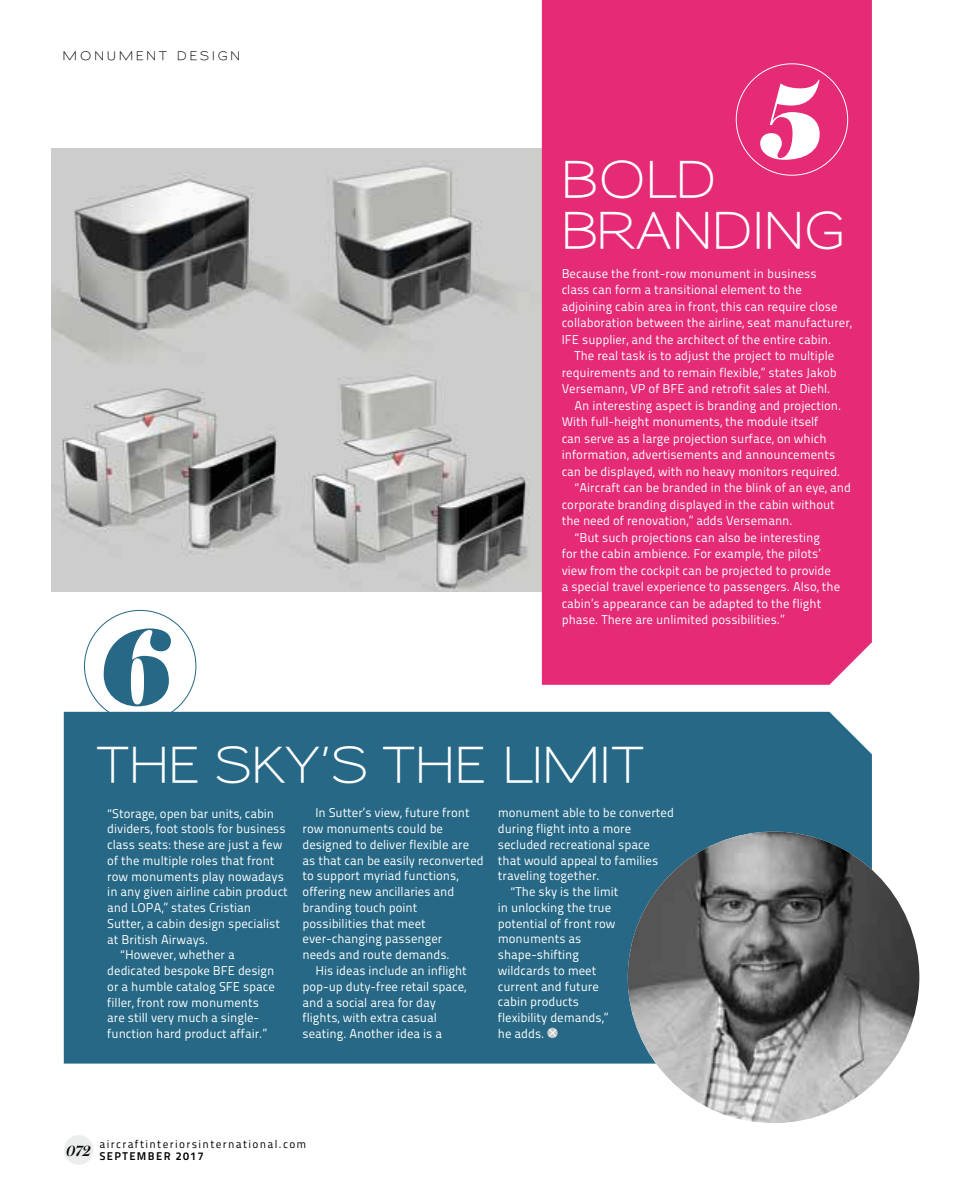
<style>
.page{position:relative;width:957px;height:1191px;background:#fff}
.page>*{position:absolute;margin:0;border:0;box-sizing:border-box;transform-origin:0 0}
.t1{font:900 113.55px "Austin";color:#fff;scale:1.1 1}
.t2{font:900 113.55px "Austin";color:#266885;scale:1.1 1}
.t3{font:600 49.8px/51.6px "Sansumi";letter-spacing:-.05em;color:#fff}
.t4{font:600 48.6px "Sansumi";letter-spacing:-.085em;color:#fff}
.t5{font:12.75px/15.8px "Titillium Maps 29 L 400 wt";color:#fff}
.t6{font:600 12px "Sansumi";letter-spacing:.175em;color:#000}
.t7{font:11.25px "Titillium Maps 29 L 400 wt";letter-spacing:.12em;color:#000}
.t8{font:11.25px "Titillium Maps 29 L 800 wt";letter-spacing:.12em;color:#000}
</style>
<div class="page">
<div style="left:64px;top:1135px;width:29px;height:29px;background:#eceded;border-radius:50%"></div>
<div style="left:64px;top:712px;width:808px;height:351px;background:#266885"></div>
<svg style="left:547px;top:1027px;width:10px;height:11px"></svg>
<svg style="left:548px;top:1028px;width:9px;height:9px"></svg>
<img style="left:628px;top:831px;width:291px;height:292px;border-radius:146px">
<img style="left:51px;top:149px;width:491px;height:442px">
<div style="left:542px;top:0;width:330px;height:685px;background:#e52b76"></div>
<p class="t6" style="left:62px;top:49px;width:180px">MONUMENT DESIGN</p>
<h1 class="t2" style="left:100px;top:583px;width:69px">6</h1>
<h1 class="t1" style="left:760px;top:37px;width:57px">5</h1>
<h2 class="t3" style="left:559px;top:156px;width:288px">BOLD<br>BRANDING</h2>
<p class="t5" style="left:562px;top:264px;width:292px;line-height:16.5px">Because the front-row monument in business<br>class can form a transitional element to the adjoining cabin area in front, this can require close collaboration between the airline, seat manufacturer, IFE supplier, and the architect of the entire cabin.</p>
<p class="t5" style="left:574px;top:347px;width:261px">The real task is to adjust the project to multiple</p>
<p class="t5" style="left:562px;top:363px;width:277px">requirements and to remain flexible,” states Jakob</p>
<p class="t5" style="left:562px;top:380px;width:270px">Versemann, VP of BFE and retrofit sales at Diehl.</p>
<p class="t5" style="left:574px;top:396px;width:268px">An interesting aspect is branding and projection.</p>
<p class="t5" style="left:562px;top:413px;width:258px">With full-height monuments, the module itself</p>
<p class="t5" style="left:562px;top:429px;width:266px">can serve as a large projection surface, on which</p>
<p class="t5" style="left:562px;top:446px;width:275px">information, advertisements and announcements</p>
<p class="t5" style="left:562px;top:462px;width:280px">can be displayed, with no heavy monitors required.</p>
<p class="t5" style="left:574px;top:479px;width:278px">“Aircraft can be branded in the blink of an eye, and</p>
<p class="t5" style="left:562px;top:495px;width:275px">corporate branding displayed in the cabin without</p>
<p class="t5" style="left:562px;top:512px;width:232px">the need of renovation,” adds Versemann.</p>
<p class="t5" style="left:574px;top:528px;width:247px">“But such projections can also be interesting</p>
<p class="t5" style="left:562px;top:545px;width:260px">for the cabin ambience. For example, the pilots’</p>
<p class="t5" style="left:562px;top:561px;width:271px">view from the cockpit can be projected to provide</p>
<p class="t5" style="left:562px;top:578px;width:280px">a special travel experience to passengers. Also, the</p>
<p class="t5" style="left:562px;top:594px;width:261px">cabin’s appearance can be adapted to the flight</p>
<p class="t5" style="left:562px;top:611px;width:224px">phase. There are unlimited possibilities.”</p>
<h3 class="t4" style="left:96px;top:739px;width:550px">THE SKY’S THE LIMIT</h3>
<p class="t5" style="left:107px;top:804px;width:168px">“Storage, open bar units, cabin</p>
<p class="t5" style="left:107px;top:820px;width:180px">dividers, foot stools for business</p>
<p class="t5" style="left:107px;top:836px;width:177px">class seats: these are just a few</p>
<p class="t5" style="left:107px;top:851px;width:169px">of the multiple roles that front</p>
<p class="t5" style="left:107px;top:867px;width:178px">row monuments play nowadays</p>
<p class="t5" style="left:107px;top:883px;width:182px">in any given airline cabin product</p>
<p class="t5" style="left:107px;top:899px;width:145px">and LOPA,” states Cristian</p>
<p class="t5" style="left:107px;top:914px;width:174px">Sutter, a cabin design specialist</p>
<p class="t5" style="left:107px;top:930px;width:102px">at British Airways.</p>
<p class="t5" style="left:120px;top:946px;width:116px">“However, whether a</p>
<p class="t5" style="left:107px;top:962px;width:169px">dedicated bespoke BFE design</p>
<p class="t5" style="left:107px;top:977px;width:169px">or a humble catalog SFE space</p>
<p class="t5" style="left:107px;top:993px;width:153px">filler, front row monuments</p>
<p class="t5" style="left:107px;top:1009px;width:153px">are still very much a single-</p>
<p class="t5" style="left:107px;top:1025px;width:161px">function hard product affair.”</p>
<p class="t5" style="left:303px;top:804px;width:183px;text-indent:13px">In Sutter’s view, future front row monuments could be designed to deliver flexible are as that can be easily reconverted to support myriad functions, offering new ancillaries and branding touch point possibilities that meet ever-changing passenger<br>needs and route demands.</p>
<p class="t5" style="left:303px;top:962px;width:166px;text-indent:13px">His ideas include an inflight pop-up duty-free retail space, and a social area for day flights, with extra casual seating. Another idea is a</p>
<p class="t5" style="left:498px;top:804px;width:177px">monument able to be converted</p>
<p class="t5" style="left:498px;top:820px;width:135px">during flight into a more</p>
<p class="t5" style="left:498px;top:836px;width:154px">secluded recreational space</p>
<p class="t5" style="left:498px;top:851px;width:162px">that would appeal to families</p>
<p class="t5" style="left:498px;top:867px;width:103px">traveling together.</p>
<p class="t5" style="left:510px;top:883px;width:109px">“The sky is the limit</p>
<p class="t5" style="left:498px;top:899px;width:115px">in unlocking the true</p>
<p class="t5" style="left:498px;top:914px;width:119px">potential of front row</p>
<p class="t5" style="left:498px;top:930px;width:85px">monuments as</p>
<p class="t5" style="left:498px;top:946px;width:83px">shape-shifting</p>
<p class="t5" style="left:498px;top:962px;width:100px">wildcards to meet</p>
<p class="t5" style="left:498px;top:977px;width:103px">current and future</p>
<p class="t5" style="left:498px;top:993px;width:83px">cabin products</p>
<p class="t5" style="left:498px;top:1009px;width:112px">flexibility demands,”</p>
<p class="t5" style="left:498px;top:1025px;width:48px">he adds.</p>
<p class="t7" style="left:99px;top:1135px;width:208px">aircraftinteriorsinternational.com</p>
<p class="t8" style="left:67px;top:1147px;width:139px"><sup>072</sup> SEPTEMBER 2017</p>
</div>
